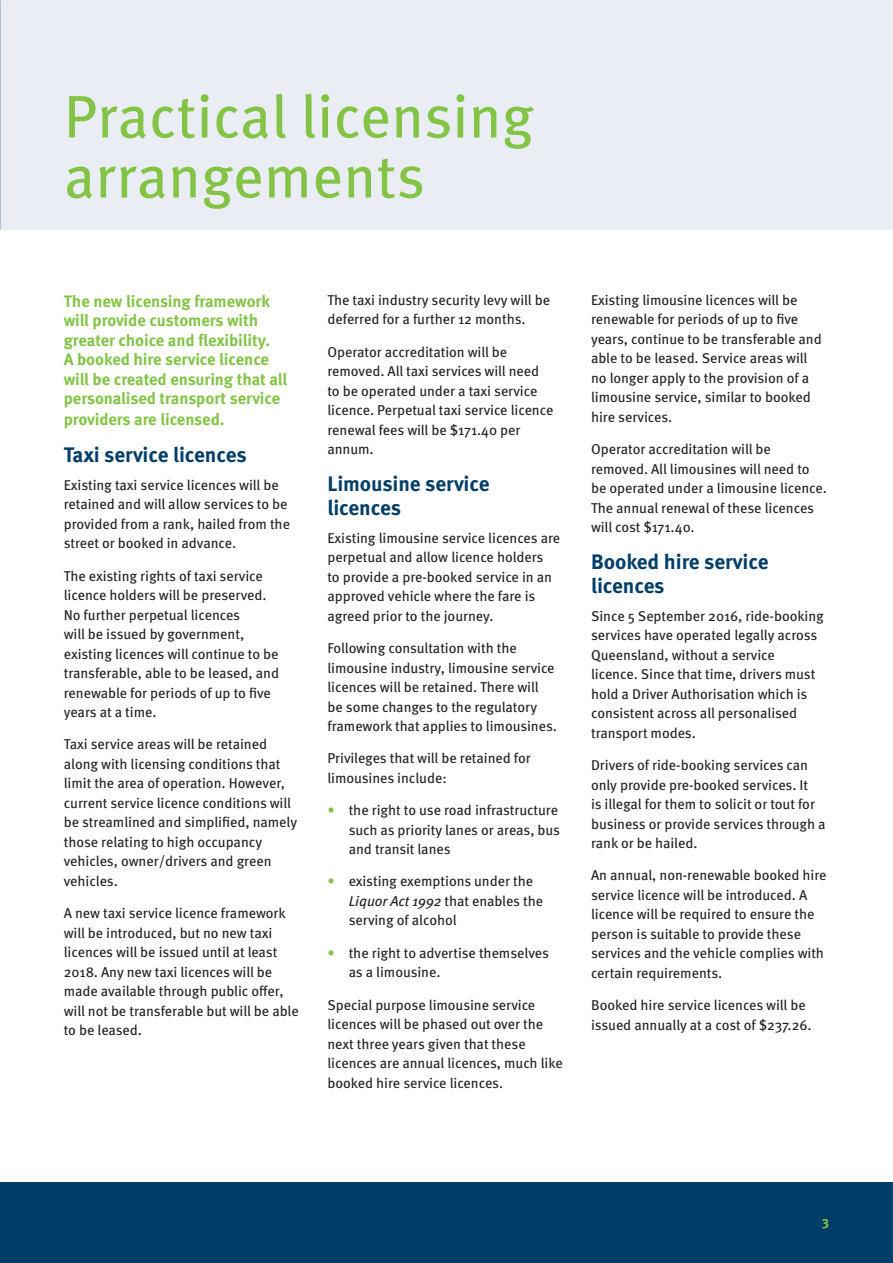
<style>
.page{position:relative;width:893px;height:1263px;background:#fff}
.page>*{position:absolute;margin:0;border:0;box-sizing:border-box;transform-origin:0 0}
.Page_Heading{font:60px/60px "Meta OT";color:#83c447}
.Sub_Heading_3{font:700 21px/24px "Meta OT";letter-spacing:-.005em;color:#003e69}
.Intro_Para{font:700 16.5px/19.5px "Meta OT";letter-spacing:-.005em;color:#83c447}
.Body_Copy{font:14.25px/19.5px "Meta OT";letter-spacing:-.005em;color:#231f20}
.Indent_5mm{font:14.25px/19.5px "Meta OT";letter-spacing:-.005em;color:#231f20}
.t1{font:700 13.5px "Meta OT";color:#83c447}
.s1{color:#83c447}
.s2{font-style:italic}
</style>
<div class="page">
<div style="left:0;top:1182px;width:893px;height:81px;background:#003e69"></div>
<hr style="left:0;top:1182px;width:1px;height:81px;background:#eaeef4">
<div style="left:0;top:0;width:893px;height:229px;background:#eaeef4"></div>
<p class="Page_Heading" style="left:64px;top:87px;width:472px">Practical licensing arrangements</p>
<p class="Intro_Para" style="left:64px;top:291px;width:225px">The new licensing framework will provide customers with greater choice and flexibility.<br>A booked hire service licence will be created ensuring that all personalised transport service</p>
<p class="Intro_Para" style="left:64px;top:410px;width:162px">providers are licensed.</p>
<p class="Sub_Heading_3" style="left:64px;top:443px;width:184px">Taxi service licences</p>
<p class="Body_Copy" style="left:64px;top:475px;width:228px">Existing taxi service licences will be retained and will allow services to be provided from a rank, hailed from the street or booked in advance.</p>
<p class="Body_Copy" style="left:64px;top:566px;width:217px">The existing rights of taxi service licence holders will be preserved.<br>No further perpetual licences<br>will be issued by government, existing licences will continue to be transferable, able to be leased, and renewable for periods of up to five years at a time.</p>
<p class="Body_Copy" style="left:64px;top:735px;width:235px">Taxi service areas will be retained along with licensing conditions that limit the area of operation. However, current service licence conditions will be streamlined and simplified, namely those relating to high occupancy vehicles, owner/drivers and green vehicles.</p>
<p class="Body_Copy" style="left:64px;top:903px;width:236px">A new taxi service licence framework will be introduced, but no new taxi licences will be issued until at least 2018. Any new taxi licences will be made available through public offer, will not be transferable but will be able to be leased.</p>
<p class="Body_Copy" style="left:327px;top:290px;width:224px">The taxi industry security levy will be deferred for a further 12 months.</p>
<p class="Body_Copy" style="left:327px;top:342px;width:227px">Operator accreditation will be removed. All taxi services will need to be operated under a taxi service licence. Perpetual taxi service licence renewal fees will be $171.40 per annum.</p>
<p class="Sub_Heading_3" style="left:327px;top:472px;width:164px">Limousine service licences</p>
<p class="Body_Copy" style="left:327px;top:528px;width:234px">Existing limousine service licences are perpetual and allow licence holders<br>to provide a pre-booked service in an approved vehicle where the fare is agreed prior to the journey.</p>
<p class="Body_Copy" style="left:327px;top:638px;width:231px">Following consultation with the limousine industry, limousine service licences will be retained. There will be some changes to the regulatory framework that applies to limousines.</p>
<p class="Body_Copy" style="left:327px;top:749px;width:205px">Privileges that will be retained for limousines include:</p>
<p class="Indent_5mm" style="left:349px;top:800px;width:213px;text-indent:-21px"><span class="s1">•</span> the right to use road infrastructure such as priority lanes or areas, bus and transit lanes</p>
<p class="Indent_5mm" style="left:349px;top:872px;width:196px;text-indent:-21px"><span class="s1">•</span> existing exemptions under the<br><span class="s2">Liquor Act 1992</span> that enables the serving of alcohol</p>
<p class="Indent_5mm" style="left:349px;top:943px;width:202px;text-indent:-21px"><span class="s1">•</span> the right to advertise themselves as a limousine.</p>
<p class="Body_Copy" style="left:327px;top:995px;width:237px">Special purpose limousine service licences will be phased out over the next three years given that these licences are annual licences, much like booked hire service licences.</p>
<p class="Body_Copy" style="left:591px;top:290px;width:232px">Existing limousine licences will be renewable for periods of up to five years, continue to be transferable and able to be leased. Service areas will no longer apply to the provision of a limousine service, similar to booked hire services.</p>
<p class="Body_Copy" style="left:591px;top:439px;width:237px">Operator accreditation will be removed. All limousines will need to be operated under a limousine licence.<br>The annual renewal of these licences will cost $171.40.</p>
<p class="Sub_Heading_3" style="left:591px;top:550px;width:179px">Booked hire service licences</p>
<p class="Body_Copy" style="left:591px;top:606px;width:234px">Since 5 September 2016, ride-booking services have operated legally across Queensland, without a service licence. Since that time, drivers must hold a Driver Authorisation which is consistent across all personalised transport modes.</p>
<p class="Body_Copy" style="left:591px;top:755px;width:236px">Drivers of ride-booking services can only provide pre-booked services. It<br>is illegal for them to solicit or tout for business or provide services through a rank or be hailed.</p>
<p class="Body_Copy" style="left:591px;top:866px;width:237px">An annual, non-renewable booked hire service licence will be introduced. A licence will be required to ensure the person is suitable to provide these services and the vehicle complies with certain requirements.</p>
<p class="Body_Copy" style="left:591px;top:995px;width:222px">Booked hire service licences will be issued annually at a cost of $237.26.</p>
<p class="t1" style="left:822px;top:1214px;width:9px">3</p>
</div>
